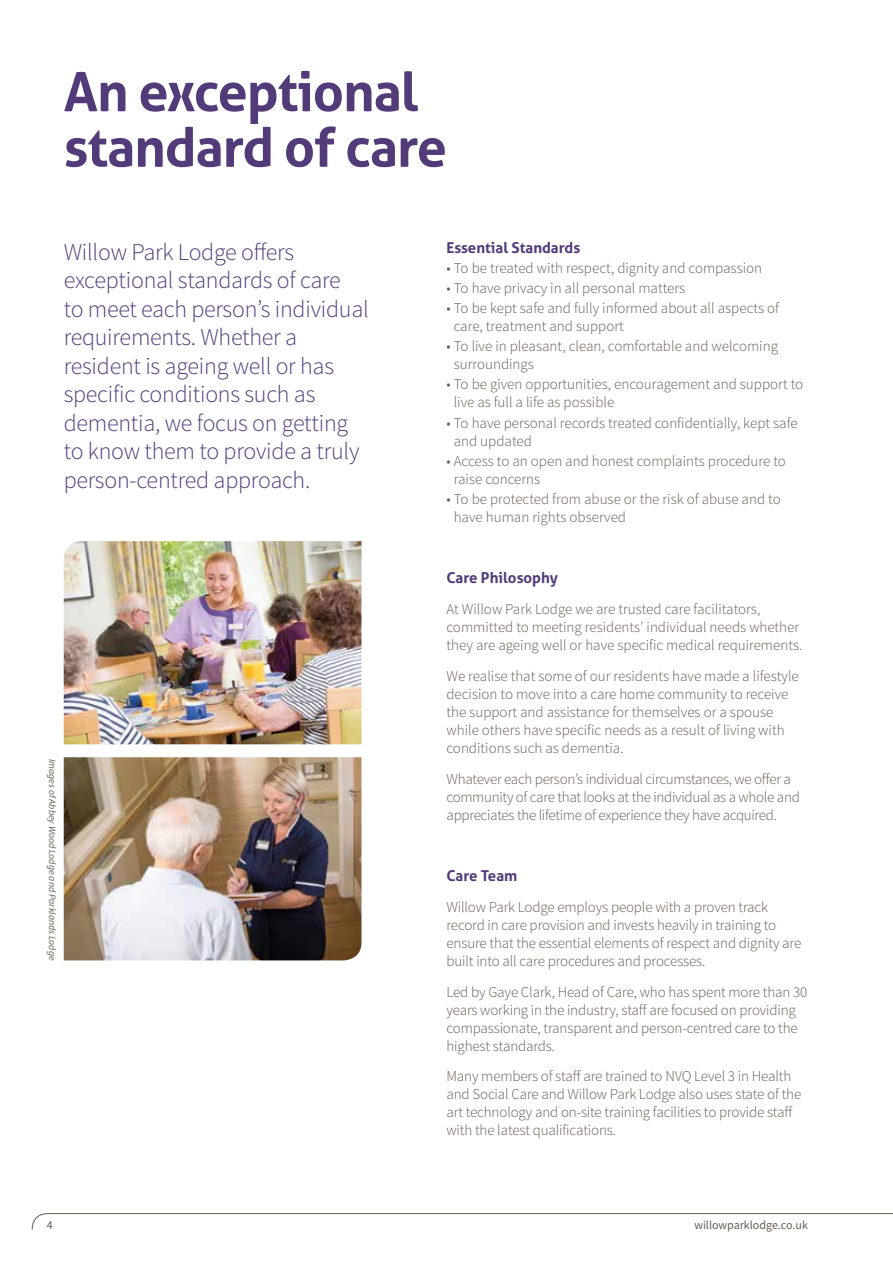
<style>
.page{position:relative;width:893px;height:1263px;background:#fff}
.page>*{position:absolute;margin:0;border:0;box-sizing:border-box;transform-origin:0 0}
.t1{font:700 54px/55.5px "Aller";letter-spacing:-.02em;color:#533b7a}
.t2{font:300 24px/28.5px "Source Sans Pro";letter-spacing:-.01em;color:#533b7a}
.t3{font:300 15px/18px "Source Sans Pro";letter-spacing:-.01em;color:#655c50}
.t4{font:700 15px "Aller";color:#533b7a}
.t5{font:12px "Source Sans Pro";color:#655c50}
.t6{font:italic 9.75px "Source Sans Pro";color:#655c50}
</style>
<div class="page">
<svg style="left:31px;top:1213px;width:862px;height:17px"></svg>
<img style="left:64px;top:541px;width:297px;height:203px">
<img style="left:64px;top:757px;width:297px;height:203px">
<h1 class="t1" style="left:64px;top:64px;width:385px">An exceptional standard of care</h1>
<p class="t2" style="left:64px;top:238px;width:307px">Willow Park Lodge offers exceptional standards of care<br>to meet each person’s individual requirements. Whether a resident is ageing well or has specific conditions such as dementia, we focus on getting to know them to provide a truly person-centred approach.</p>
<p class="t6" style="left:58px;top:758px;width:203px;rotate:90deg">Images of Abbey Wood Lodge and Parklands Lodge</p>
<p class="t4" style="left:446px;top:238px;width:135px">Essential Standards</p>
<p class="t3" style="left:446px;top:259px;width:317px">• To be treated with respect, dignity and compassion</p>
<p class="t3" style="left:446px;top:279px;width:240px">• To have privacy in all personal matters</p>
<p class="t3" style="left:454px;top:299px;width:327px;text-indent:-7px">• To be kept safe and fully informed about all aspects of care, treatment and support</p>
<p class="t3" style="left:454px;top:337px;width:326px;text-indent:-7px">• To live in pleasant, clean, comfortable and welcoming surroundings</p>
<p class="t3" style="left:454px;top:375px;width:351px;text-indent:-7px">• To be given opportunities, encouragement and support to live as full a life as possible</p>
<p class="t3" style="left:454px;top:414px;width:346px;text-indent:-7px">• To have personal records treated confidentially, kept safe and updated</p>
<p class="t3" style="left:454px;top:452px;width:334px;text-indent:-7px">• Access to an open and honest complaints procedure to raise concerns</p>
<p class="t3" style="left:454px;top:490px;width:329px;text-indent:-7px">• To be protected from abuse or the risk of abuse and to have human rights observed</p>
<p class="t4" style="left:446px;top:569px;width:113px">Care Philosophy</p>
<p class="t3" style="left:446px;top:600px;width:357px">At Willow Park Lodge we are trusted care facilitators, committed to meeting residents’ individual needs whether they are ageing well or have specific medical requirements.</p>
<p class="t3" style="left:446px;top:667px;width:354px">We realise that some of our residents have made a lifestyle decision to move into a care home community to receive the support and assistance for themselves or a spouse while others have specific needs as a result of living with conditions such as dementia.</p>
<p class="t3" style="left:446px;top:770px;width:355px">Whatever each person’s individual circumstances, we offer a community of care that looks at the individual as a whole and appreciates the lifetime of experience they have acquired.</p>
<p class="t4" style="left:446px;top:866px;width:72px">Care Team</p>
<p class="t3" style="left:446px;top:898px;width:356px">Willow Park Lodge employs people with a proven track record in care provision and invests heavily in training to ensure that the essential elements of respect and dignity are built into all care procedures and processes.</p>
<p class="t3" style="left:446px;top:983px;width:362px">Led by Gaye Clark, Head of Care, who has spent more than 30 years working in the industry, staff are focused on providing compassionate, transparent and person-centred care to the highest standards.</p>
<p class="t3" style="left:446px;top:1067px;width:356px">Many members of staff are trained to NVQ Level 3 in Health and Social Care and Willow Park Lodge also uses state of the art technology and on-site training facilities to provide staff with the latest qualifications.</p>
<p class="t5" style="left:47px;top:1218px;width:7px">4</p>
<p class="t5" style="left:694px;top:1218px;width:115px">willowparklodge.co.uk</p>
</div>
